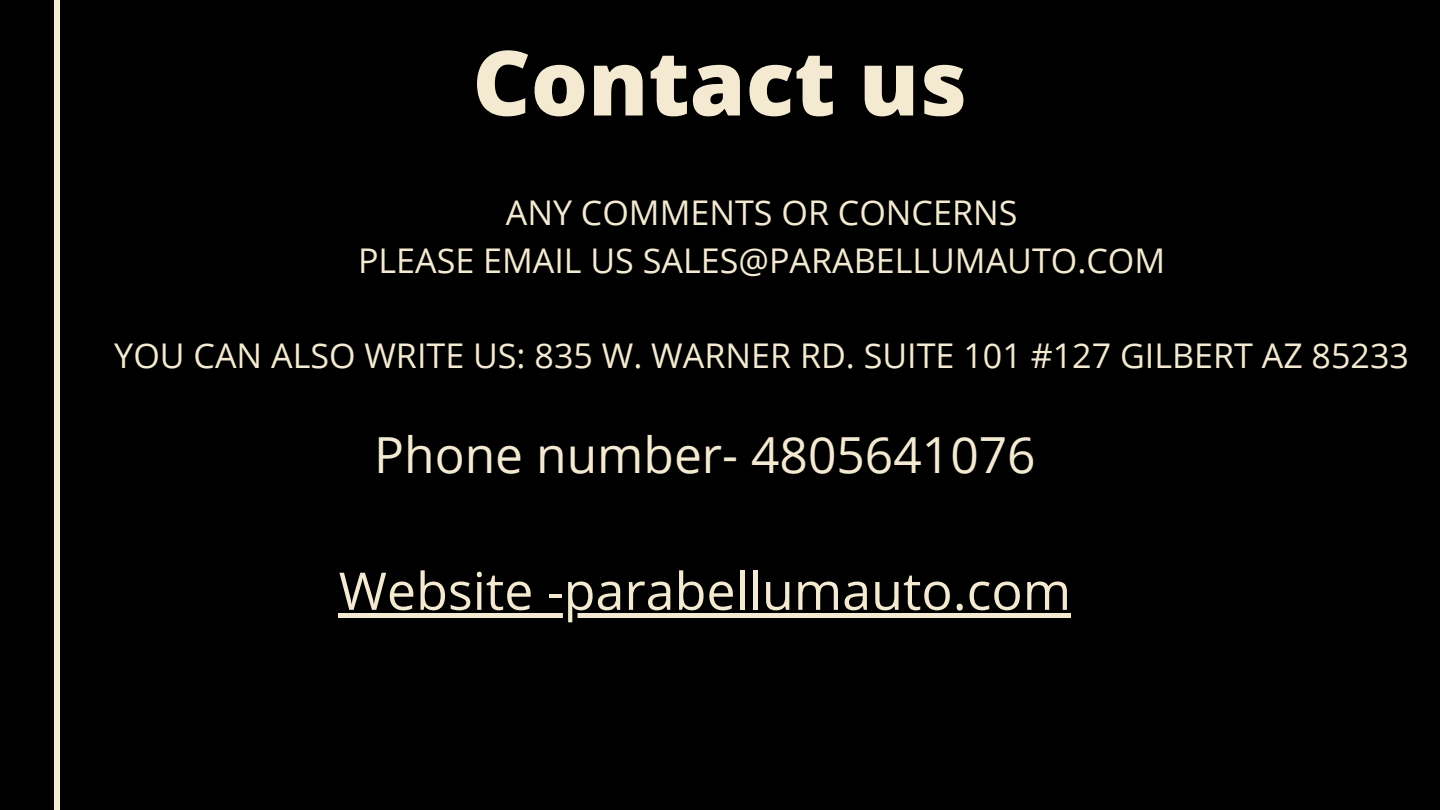
<style>
.page{position:relative;width:1440px;height:810px;background:#000}
.page>*{position:absolute;margin:0;border:0;box-sizing:border-box;transform-origin:0 0}
.t1{font:800 90px "Open Sans";color:#f4ead2}
.t2{font:52px "Open Sans";color:#f4ead2}
.t3{font:49.8px "Open Sans";color:#f4ead2}
.t4{font:34.1px "Open Sans";color:#f4ead2}
</style>
<div class="page">
<div style="left:55px;top:0;width:5px;height:810px;background:#f4ead2"></div>
<hr style="left:339px;top:613px;width:732px;height:4px;background:#f4ead2">
<p class="t1" style="left:472px;top:19px;width:496px">Contact us</p>
<p class="t4" style="left:506px;top:189px;width:513px">ANY COMMENTS OR CONCERNS</p>
<p class="t4" style="left:358px;top:237px;width:809px">PLEASE EMAIL US SALES@PARABELLUMAUTO.COM</p>
<p class="t4" style="left:114px;top:332px;width:1296px">YOU CAN ALSO WRITE US: 835 W. WARNER RD. SUITE 101 #127 GILBERT AZ 85233</p>
<p class="t3" style="left:374px;top:419px;width:663px">Phone number- 4805641076</p>
<p class="t2" style="left:339px;top:554px;width:734px">Website -parabellumauto.com</p>
</div>
